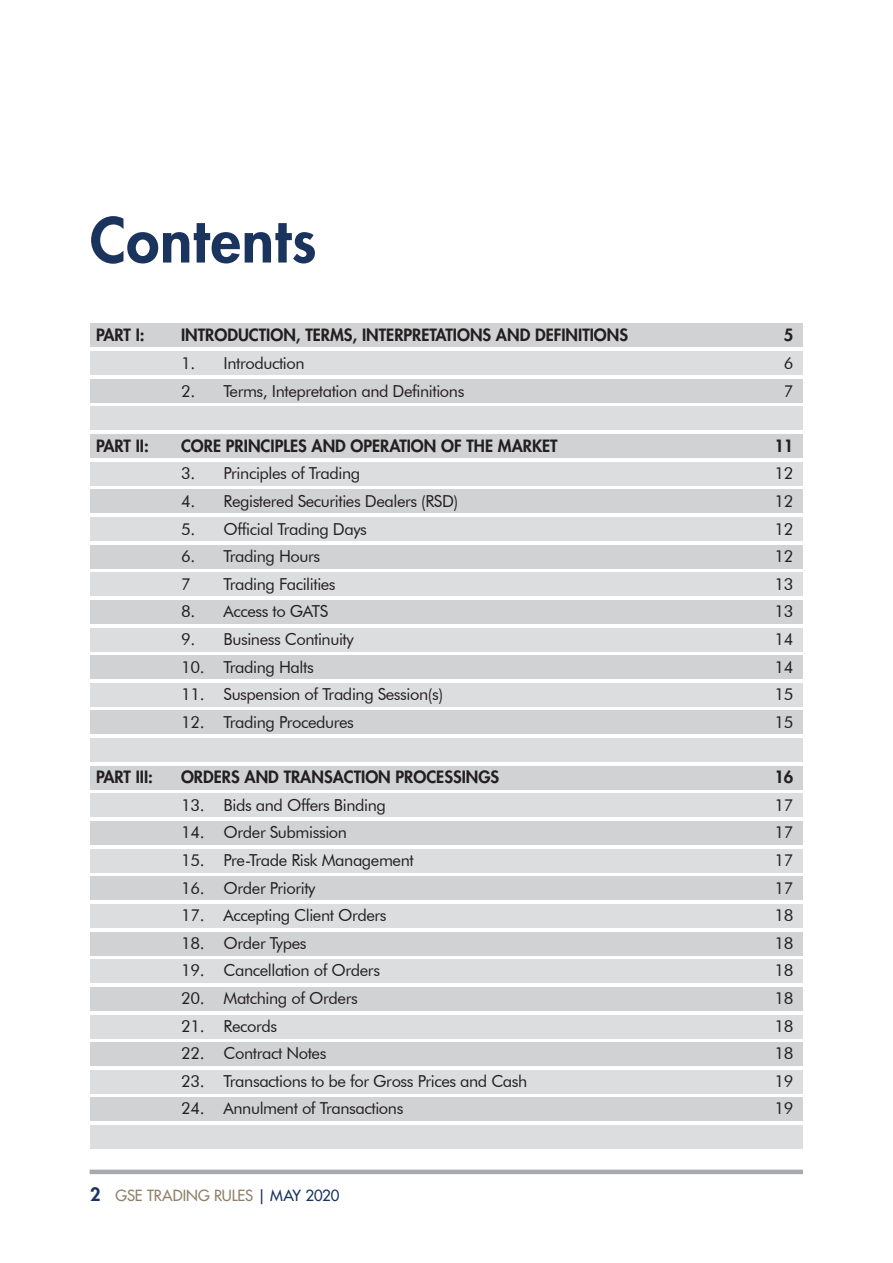
<style>
.page{position:relative;width:893px;height:1263px;background:#fff}
.page>*{position:absolute;margin:0;border:0;box-sizing:border-box;transform-origin:0 0}
.Headline_29_30_Left{font:800 60px "Futura Std";letter-spacing:.015em;color:#1a345d}
.Copy_Text_10_14_Left{font:800 18px "Futura Std";color:#1a345d}
._41_Header_black_Tit{font:16.5px "Futura BT";letter-spacing:-.025em;color:#231f20}
._41_Header_black_Tit-2{font:800 16.5px "Futura Std";color:#231f20}
.Copy_Text_10_14_Left-2{font:500 15px "Futura Std";letter-spacing:-.01em;color:#907f68}
.s1{color:#1a345d}
</style>
<div class="page">
<hr style="left:90px;top:1170px;width:713px;height:4px;background:#a8a9ad">
<div style="left:90px;top:324px;width:713px;height:23px;background:#d1d2d4"></div>
<div style="left:90px;top:766px;width:713px;height:23px;background:#d1d2d4"></div>
<div style="left:90px;top:545px;width:713px;height:23px;background:#d1d2d4"></div>
<div style="left:90px;top:987px;width:713px;height:23px;background:#d1d2d4"></div>
<div style="left:90px;top:434px;width:713px;height:24px;background:#d1d2d4"></div>
<div style="left:90px;top:876px;width:713px;height:24px;background:#d1d2d4"></div>
<div style="left:90px;top:655px;width:713px;height:24px;background:#d1d2d4"></div>
<div style="left:90px;top:1098px;width:713px;height:23px;background:#d1d2d4"></div>
<div style="left:90px;top:379px;width:713px;height:23px;background:#d1d2d4"></div>
<div style="left:90px;top:821px;width:713px;height:24px;background:#d1d2d4"></div>
<div style="left:90px;top:600px;width:713px;height:24px;background:#d1d2d4"></div>
<div style="left:90px;top:1042px;width:713px;height:24px;background:#d1d2d4"></div>
<div style="left:90px;top:490px;width:713px;height:23px;background:#d1d2d4"></div>
<div style="left:90px;top:932px;width:713px;height:23px;background:#d1d2d4"></div>
<div style="left:90px;top:711px;width:713px;height:23px;background:#d1d2d4"></div>
<div style="left:90px;top:351px;width:713px;height:24px;background:#dcdddf"></div>
<div style="left:90px;top:794px;width:713px;height:23px;background:#dcdddf"></div>
<div style="left:90px;top:572px;width:713px;height:24px;background:#dcdddf"></div>
<div style="left:90px;top:1015px;width:713px;height:23px;background:#dcdddf"></div>
<div style="left:90px;top:462px;width:713px;height:23px;background:#dcdddf"></div>
<div style="left:90px;top:904px;width:713px;height:24px;background:#dcdddf"></div>
<div style="left:90px;top:683px;width:713px;height:23px;background:#dcdddf"></div>
<div style="left:90px;top:1125px;width:713px;height:24px;background:#dcdddf"></div>
<div style="left:90px;top:407px;width:713px;height:23px;background:#dcdddf"></div>
<div style="left:90px;top:849px;width:713px;height:23px;background:#dcdddf"></div>
<div style="left:90px;top:628px;width:713px;height:23px;background:#dcdddf"></div>
<div style="left:90px;top:1070px;width:713px;height:23px;background:#dcdddf"></div>
<div style="left:90px;top:517px;width:713px;height:24px;background:#dcdddf"></div>
<div style="left:90px;top:959px;width:713px;height:24px;background:#dcdddf"></div>
<div style="left:90px;top:738px;width:713px;height:24px;background:#dcdddf"></div>
<p class="Headline_29_30_Left" style="left:90px;top:202px;width:228px">Contents</p>
<p class="_41_Header_black_Tit-2" style="left:96px;top:325px;width:50px">PART I:</p>
<p class="_41_Header_black_Tit-2" style="left:181px;top:325px;width:448px">INTRODUCTION, TERMS, INTERPRETATIONS AND DEFINITIONS</p>
<p class="_41_Header_black_Tit-2" style="left:784px;top:325px;width:11px">5</p>
<p class="_41_Header_black_Tit" style="left:181px;top:353px;width:125px">1. Introduction</p>
<p class="_41_Header_black_Tit" style="left:784px;top:353px;width:11px">6</p>
<p class="_41_Header_black_Tit" style="left:181px;top:381px;width:285px">2. Terms, Intepretation and Definitions</p>
<p class="_41_Header_black_Tit" style="left:784px;top:381px;width:11px">7</p>
<p class="_41_Header_black_Tit-2" style="left:96px;top:435px;width:54px">PART II:</p>
<p class="_41_Header_black_Tit-2" style="left:181px;top:435px;width:378px">CORE PRINCIPLES AND OPERATION OF THE MARKET</p>
<p class="_41_Header_black_Tit-2" style="left:774px;top:435px;width:21px">11</p>
<p class="_41_Header_black_Tit" style="left:181px;top:464px;width:181px">3. Principles of Trading</p>
<p class="_41_Header_black_Tit" style="left:774px;top:464px;width:21px">12</p>
<p class="_41_Header_black_Tit" style="left:181px;top:491px;width:279px">4. Registered Securities Dealers (RSD)</p>
<p class="_41_Header_black_Tit" style="left:774px;top:491px;width:21px">12</p>
<p class="_41_Header_black_Tit" style="left:181px;top:519px;width:187px">5. Official Trading Days</p>
<p class="_41_Header_black_Tit" style="left:774px;top:519px;width:21px">12</p>
<p class="_41_Header_black_Tit" style="left:181px;top:546px;width:141px">6. Trading Hours</p>
<p class="_41_Header_black_Tit" style="left:774px;top:546px;width:21px">12</p>
<p class="_41_Header_black_Tit" style="left:181px;top:574px;width:11px">7</p>
<p class="_41_Header_black_Tit" style="left:224px;top:574px;width:114px">Trading Facilities</p>
<p class="_41_Header_black_Tit" style="left:774px;top:574px;width:21px">13</p>
<p class="_41_Header_black_Tit" style="left:181px;top:602px;width:149px">8. Access to GATS</p>
<p class="_41_Header_black_Tit" style="left:774px;top:602px;width:21px">13</p>
<p class="_41_Header_black_Tit" style="left:181px;top:629px;width:174px">9. Business Continuity</p>
<p class="_41_Header_black_Tit" style="left:774px;top:629px;width:21px">14</p>
<p class="_41_Header_black_Tit" style="left:181px;top:657px;width:134px">10. Trading Halts</p>
<p class="_41_Header_black_Tit" style="left:774px;top:657px;width:21px">14</p>
<p class="_41_Header_black_Tit" style="left:181px;top:684px;width:264px">11. Suspension of Trading Session(s)</p>
<p class="_41_Header_black_Tit" style="left:774px;top:684px;width:21px">15</p>
<p class="_41_Header_black_Tit" style="left:181px;top:712px;width:174px">12. Trading Procedures</p>
<p class="_41_Header_black_Tit" style="left:774px;top:712px;width:21px">15</p>
<p class="_41_Header_black_Tit-2" style="left:96px;top:766px;width:58px">PART III:</p>
<p class="_41_Header_black_Tit-2" style="left:181px;top:766px;width:320px">ORDERS AND TRANSACTION PROCESSINGS</p>
<p class="_41_Header_black_Tit-2" style="left:774px;top:766px;width:21px">16</p>
<p class="_41_Header_black_Tit" style="left:181px;top:795px;width:206px">13. Bids and Offers Binding</p>
<p class="_41_Header_black_Tit" style="left:774px;top:795px;width:21px">17</p>
<p class="_41_Header_black_Tit" style="left:181px;top:822px;width:167px">14. Order Submission</p>
<p class="_41_Header_black_Tit" style="left:774px;top:822px;width:21px">17</p>
<p class="_41_Header_black_Tit" style="left:181px;top:850px;width:234px">15. Pre-Trade Risk Management</p>
<p class="_41_Header_black_Tit" style="left:774px;top:850px;width:21px">17</p>
<p class="_41_Header_black_Tit" style="left:181px;top:878px;width:136px">16. Order Priority</p>
<p class="_41_Header_black_Tit" style="left:774px;top:878px;width:21px">17</p>
<p class="_41_Header_black_Tit" style="left:181px;top:905px;width:207px">17. Accepting Client Orders</p>
<p class="_41_Header_black_Tit" style="left:774px;top:905px;width:21px">18</p>
<p class="_41_Header_black_Tit" style="left:181px;top:933px;width:127px">18. Order Types</p>
<p class="_41_Header_black_Tit" style="left:774px;top:933px;width:21px">18</p>
<p class="_41_Header_black_Tit" style="left:181px;top:960px;width:200px">19. Cancellation of Orders</p>
<p class="_41_Header_black_Tit" style="left:774px;top:960px;width:21px">18</p>
<p class="_41_Header_black_Tit" style="left:181px;top:988px;width:178px">20. Matching of Orders</p>
<p class="_41_Header_black_Tit" style="left:774px;top:988px;width:21px">18</p>
<p class="_41_Header_black_Tit" style="left:181px;top:1016px;width:98px">21. Records</p>
<p class="_41_Header_black_Tit" style="left:774px;top:1016px;width:21px">18</p>
<p class="_41_Header_black_Tit" style="left:181px;top:1043px;width:147px">22. Contract Notes</p>
<p class="_41_Header_black_Tit" style="left:774px;top:1043px;width:21px">18</p>
<p class="_41_Header_black_Tit" style="left:181px;top:1071px;width:348px">23. Transactions to be for Gross Prices and Cash</p>
<p class="_41_Header_black_Tit" style="left:774px;top:1071px;width:21px">19</p>
<p class="_41_Header_black_Tit" style="left:181px;top:1098px;width:224px">24. Annulment of Transactions</p>
<p class="_41_Header_black_Tit" style="left:774px;top:1098px;width:21px">19</p>
<p class="Copy_Text_10_14_Left" style="left:90px;top:1183px;width:12px">2</p>
<p class="Copy_Text_10_14_Left-2" style="left:116px;top:1186px;width:225px">GSE TRADING RULES <span class="s1">| MAY 2020</span></p>
</div>
